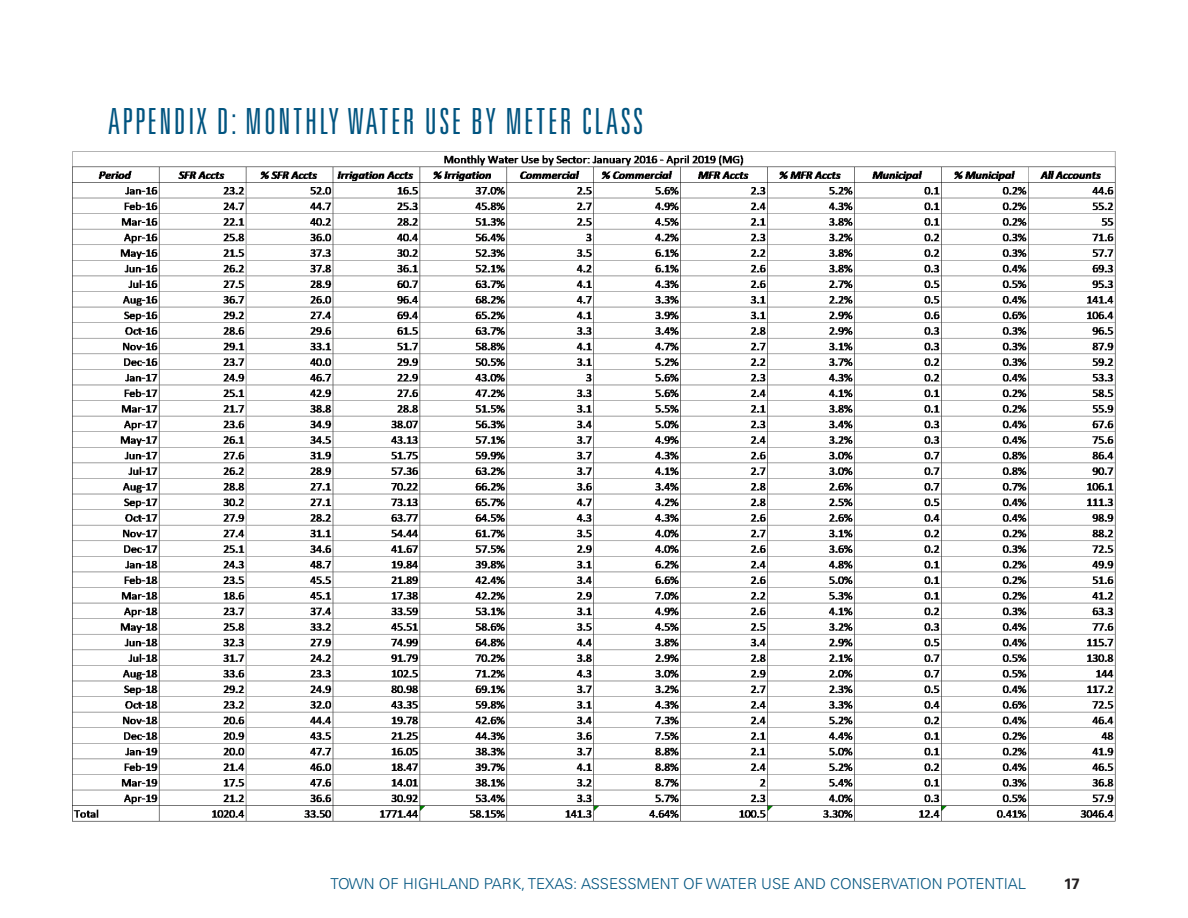
<style>
.page{position:relative;width:1188px;height:918px;background:#fff}
.page>*{position:absolute;margin:0;border:0;box-sizing:border-box;transform-origin:0 0}
.t1{font:300 ultra-condensed 36px "Univers LT Std";letter-spacing:.07em;color:#005480}
.t2{font:300 15px "Univers LT Std";color:#005480}
.t3{font:700 15px "Univers LT Std";color:#231f20}
</style>
<div class="page">
<img style="left:72px;top:152px;width:1044px;height:669px">
<p class="t1" style="left:108px;top:103px;width:537px">APPENDIX D: MONTHLY WATER USE BY METER CLASS</p>
<p class="t2" style="left:331px;top:875px;width:697px">TOWN OF HIGHLAND PARK, TEXAS: ASSESSMENT OF WATER USE AND CONSERVATION POTENTIAL</p>
<p class="t3" style="left:1064px;top:875px;width:18px">17</p>
</div>
